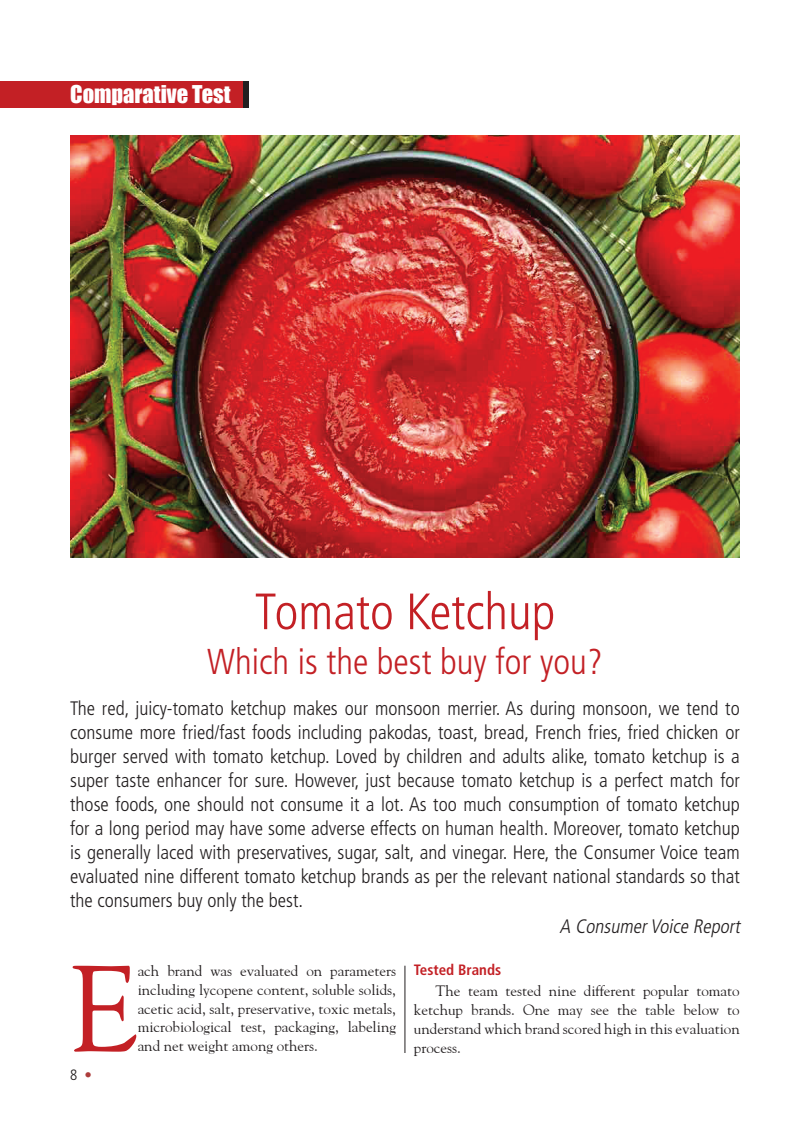
<style>
.page{position:relative;width:810px;height:1134px;background:#fff}
.page>*{position:absolute;margin:0;border:0;box-sizing:border-box;transform-origin:0 0}
.t1{font:121.35px "Gaudiya";color:#c32025}
.t2{font:300 condensed 51px "Frutiger";color:#c32025}
.t3{font:300 condensed 36px "Frutiger";color:#c32025}
.t4{font:22.5px "Impact";color:#fff}
.t5{font:300 condensed 19.5px/24px "Frutiger";color:#231f20;text-align:justify}
.t6{font:italic 300 condensed 19.5px "Frutiger";color:#231f20}
.t7{font:15px/18.8px "Gaudiya";color:#231f20;text-align:justify}
.t8{font:700 condensed 15px "Frutiger";color:#c32025}
.t9{font:300 condensed 15px "Frutiger";color:#231f20}
.s1{color:#ad3d3c}
</style>
<div class="page">
<img style="left:70px;top:135px;width:670px;height:423px">
<svg style="left:242px;top:81px;width:6px;height:27px"></svg>
<div style="left:0;top:81px;width:242px;height:27px;background:#c32025"></div>
<hr style="left:405px;top:966px;width:1px;height:87px;background:#231f20">
<p class="t4" style="left:70px;top:77px;width:162px">Comparative Test</p>
<h2 class="t2" style="left:255px;top:583px;width:302px">Tomato Ketchup</h2>
<h3 class="t3" style="left:207px;top:641px;width:397px">Which is the best buy for you?</h3>
<p class="t5" style="left:70px;top:697px;width:671px">The red, juicy-tomato ketchup makes our monsoon merrier. As during monsoon, we tend to consume more fried/fast foods including pakodas, toast, bread, French fries, fried chicken or burger served with tomato ketchup. Loved by children and adults alike, tomato ketchup is a super taste enhancer for sure. However, just because tomato ketchup is a perfect match for those foods, one should not consume it a lot. As too much consumption of tomato ketchup for a long period may have some adverse effects on human health. Moreover, tomato ketchup is generally laced with preservatives, sugar, salt, and vinegar. Here, the Consumer Voice team evaluated nine different tomato ketchup brands as per the relevant national standards so that the consumers buy only the best.</p>
<p class="t6" style="left:560px;top:915px;width:186px">A ConsumerVoice Report</p>
<h1 class="t1" style="left:70px;top:935px;width:69px">E</h1>
<p class="t7" style="left:138px;top:961px;width:260px">ach brand was evaluated on parameters including lycopene content, soluble solids, acetic acid, salt, preservative, toxic metals, microbiological test, packaging, labeling and net weight among others.</p>
<p class="t8" style="left:414px;top:961px;width:89px">Tested Brands</p>
<p class="t7" style="left:414px;top:981px;width:327px;text-indent:22px">The team tested nine different popular tomato ketchup brands. One may see the table below to understand which brand scored high in this evaluation process.</p>
<p class="t9" style="left:70px;top:1066px;width:23px">8 <span class="s1">•</span></p>
</div>
